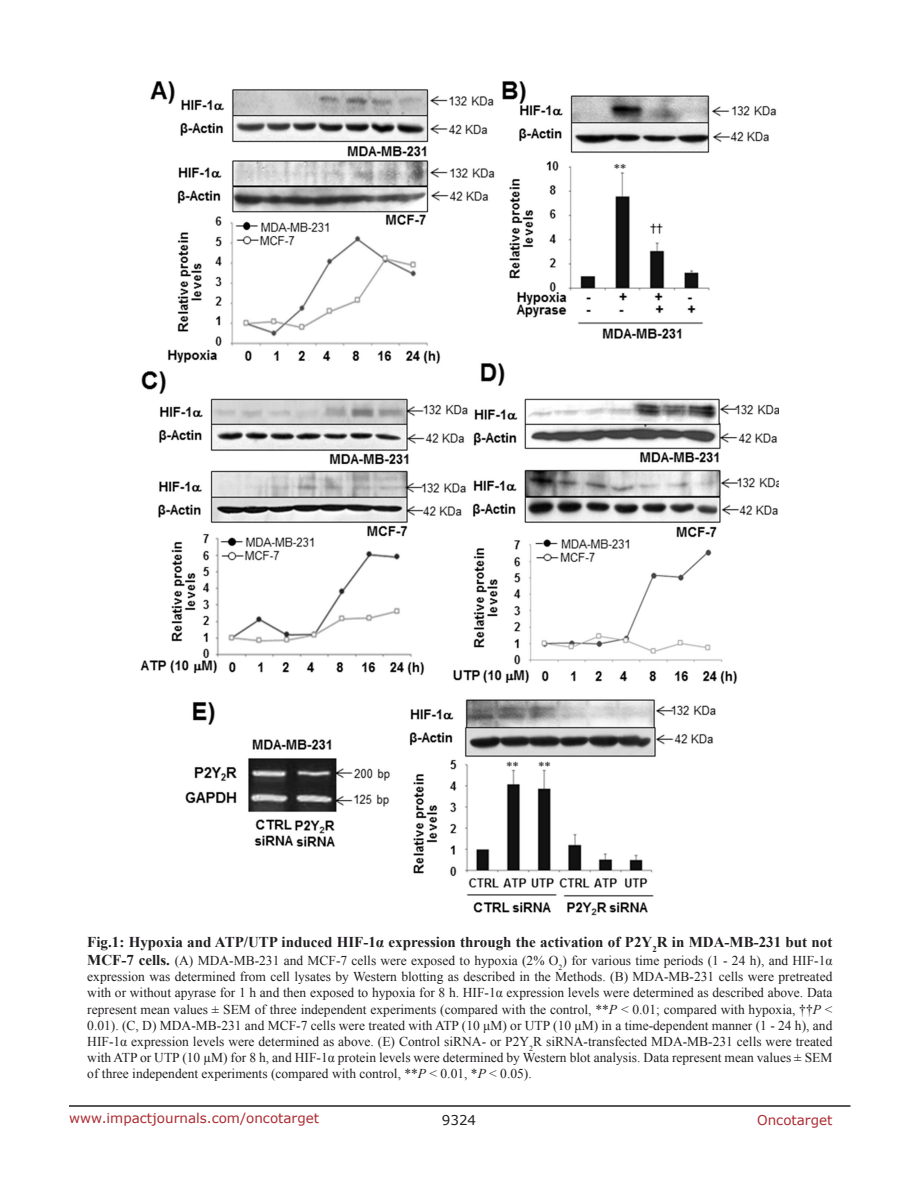
<style>
.page{position:relative;width:918px;height:1188px;background:#fff}
.page>*{position:absolute;margin:0;border:0;box-sizing:border-box;transform-origin:0 0}
.FigureText{font:700 15px "Times New Roman";color:#221f22}
.FigureText-2{font:13.5px/16.2px "Times New Roman";color:#221f22;text-align:justify}
.t1{font:13.5px "Verdana";color:#ac2b31}
.t2{font:13.5px "Verdana";color:#221f22}
.s1{font-weight:700;font-size:15px}
.s2{font-style:italic}
</style>
<div class="page">
<hr style="left:69px;top:1105px;width:781px;height:2px;background:#231f20">
<img style="left:140px;top:81px;width:639px;height:835px">
<p class="FigureText" style="left:87px;top:932px;width:747px">Fig.1: Hypoxia and ATP/UTP induced HIF-1α expression through the activation of P2Y<sub>2</sub>R in MDA-MB-231 but not</p>
<p class="FigureText-2" style="left:87px;top:952px;width:747px"><span class="s1">MCF-7 cells.</span> (A) MDA-MB-231 and MCF-7 cells were exposed to hypoxia (2% O<sub>2</sub>) for various time periods (1 - 24 h), and HIF-1α expression was determined from cell lysates by Western blotting as described in the Methods. (B) MDA-MB-231 cells were pretreated with or without apyrase for 1 h and then exposed to hypoxia for 8 h. HIF-1α expression levels were determined as described above. Data represent mean values ± SEM of three independent experiments (compared with the control, **<span class="s2">P</span> &lt; 0.01; compared with hypoxia, ††<span class="s2">P</span> &lt; 0.01). (C, D) MDA-MB-231 and MCF-7 cells were treated with ATP (10 μM) or UTP (10 μM) in a time-dependent manner (1 - 24 h), and HIF-1α expression levels were determined as above. (E) Control siRNA- or P2Y<sub>2</sub>R siRNA-transfected MDA-MB-231 cells were treated with ATP or UTP (10 µM) for 8 h, and HIF-1α protein levels were determined by Western blot analysis. Data represent mean values ± SEM of three independent experiments (compared with control, **<span class="s2">P</span> &lt; 0.01, *<span class="s2">P</span> &lt; 0.05).</p>
<p class="t1" style="left:69px;top:1109px;width:252px">www.impactjournals.com/oncotarget</p>
<p class="t2" style="left:442px;top:1111px;width:36px">9324</p>
<p class="t1" style="left:757px;top:1111px;width:77px">Oncotarget</p>
</div>
